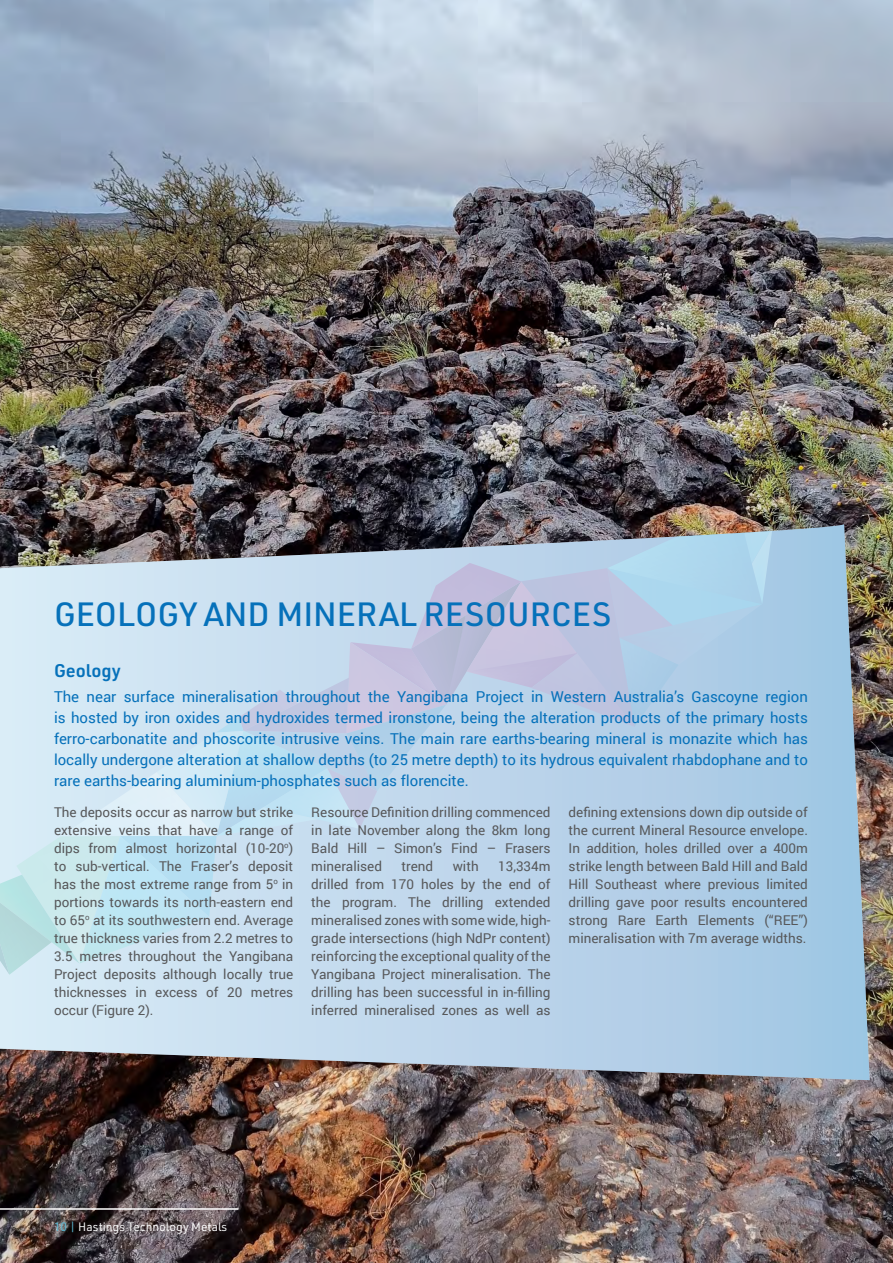
<style>
.page{position:relative;width:893px;height:1263px;background:#fff}
.page>*{position:absolute;margin:0;border:0;box-sizing:border-box;transform-origin:0 0}
.Subheading-2{font:500 33px "URWDIN";color:#0671ba}
.Subheading{font:600 18px "URWDIN";color:#0671ba}
.Standfirst{font:15px/21px "Roboto";color:#0671ba;text-align:justify}
.Main_Paragraph{font:13.5px/18px "Roboto";color:#57585a;text-align:justify}
.t1{font:12px "URWDIN";color:#fff}
.s1{color:#5dbcd8}
</style>
<div class="page">
<img style="left:0;top:0;width:893px;height:1263px">
<svg style="left:0;top:516px;width:870px;height:564px;background:#a7bdce"></svg>
<svg style="left:0;top:516px;width:789px;height:459px;background:#b7ccdf"></svg>
<hr style="left:0;top:1208px;width:238px;height:2px;background:#fff">
<p class="Subheading-2" style="left:54px;top:592px;width:559px">GEOLOGY AND MINERAL RESOURCES</p>
<p class="Subheading" style="left:54px;top:658px;width:68px">Geology</p>
<p class="Standfirst" style="left:54px;top:686px;width:755px">The near surface mineralisation throughout the Yangibana Project in Western Australia’s Gascoyne region is hosted by iron oxides and hydroxides termed ironstone, being the alteration products of the primary hosts ferro-carbonatite and phoscorite intrusive veins. The main rare earths-bearing mineral is monazite which has locally undergone alteration at shallow depths (to 25 metre depth) to its hydrous equivalent rhabdophane and to rare earths-bearing aluminium-phosphates such as florencite.</p>
<p class="Main_Paragraph" style="left:54px;top:802px;width:241px">The deposits occur as narrow but strike extensive veins that have a range of dips from almost horizontal (10-20<sup>o</sup>) to sub-vertical. The Fraser’s deposit has the most extreme range from 5<sup>o</sup> in portions towards its north-eastern end to 65<sup>o</sup> at its southwestern end. Average true thickness varies from 2.2 metres to 3.5 metres throughout the Yangibana Project deposits although locally true thicknesses in excess of 20 metres occur (Figure 2).</p>
<p class="Main_Paragraph" style="left:311px;top:802px;width:241px">Resource Definition drilling commenced in late November along the 8km long Bald Hill – Simon’s Find – Frasers mineralised</p>
<p class="Main_Paragraph" style="left:569px;top:802px;width:241px">defining extensions down dip outside of the current Mineral Resource envelope.<br>In addition, holes drilled over a 400m strike length between Bald Hill and Bald Hill Southeast where previous limited drilling gave poor results encountered strong Rare Earth Elements (“REE”) mineralisation with 7m average widths.</p>
<p class="Main_Paragraph" style="left:402px;top:856px;width:33px">trend</p>
<p class="Main_Paragraph" style="left:453px;top:856px;width:27px">with</p>
<p class="Main_Paragraph" style="left:311px;top:856px;width:241px;text-indent:187px">13,334m drilled from 170 holes by the end of the program. The drilling extended mineralised zones with some wide, high&shy;grade intersections (high NdPr content) reinforcing the exceptional quality of the Yangibana Project mineralisation. The drilling has been successful in in-filling inferred mineralised zones as well as</p>
<p class="t1" style="left:54px;top:1219px;width:175px"><span class="s1">10 |</span> Hastings Technology Metals</p>
</div>
